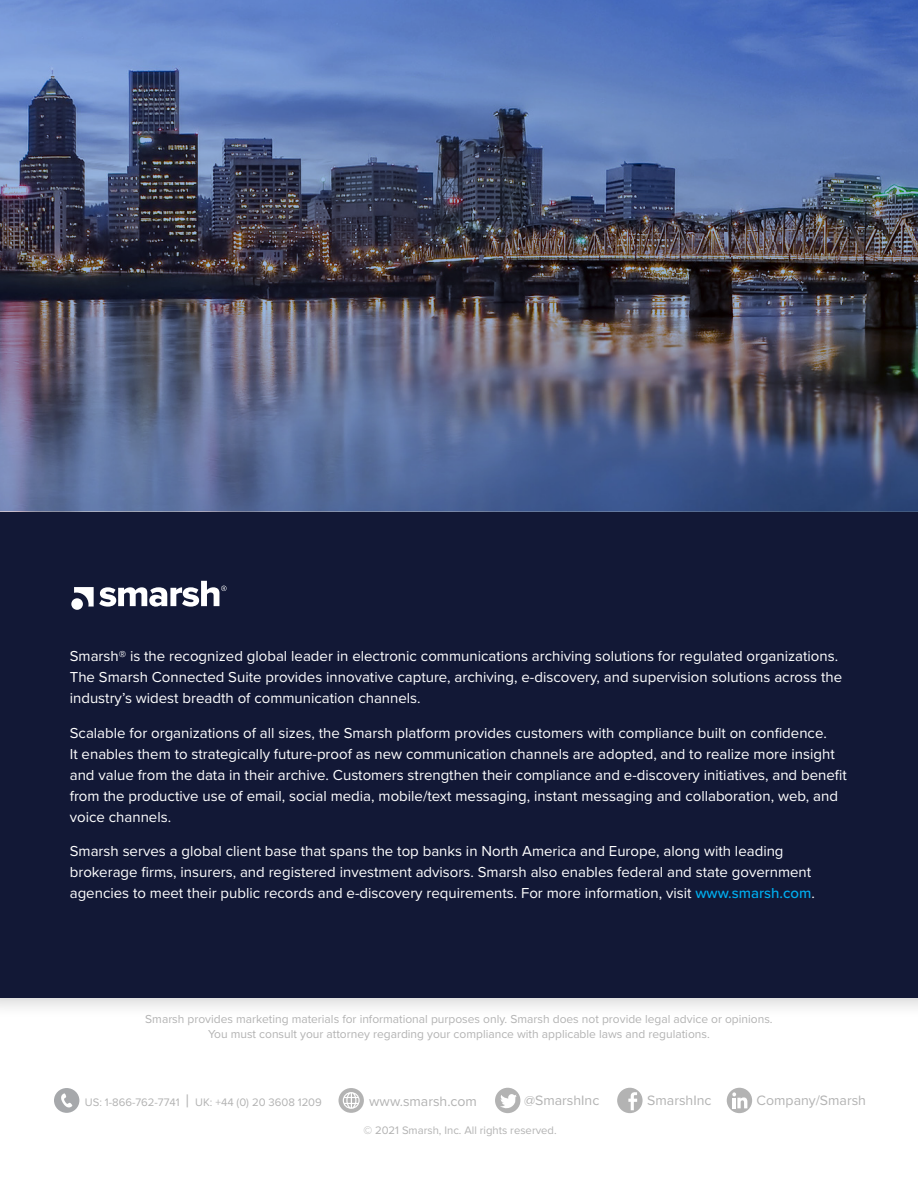
<style>
.page{position:relative;width:918px;height:1188px;background:#fff}
.page>*{position:absolute;margin:0;border:0;box-sizing:border-box;transform-origin:0 0}
.t1{font:15px/21px "Proxima Nova";color:#fff}
.t2{font:14.1px "Proxima Nova";color:#b3b3b3}
.t3{font:12px/15px "Proxima Nova";color:#b3b3b3;text-align:center}
.t4{font:11.25px "Proxima Nova";color:#b3b3b3}
.s1{font-weight:500;color:#00aeef}
.s2{font-size:18.3px}
</style>
<div class="page">
<div style="left:495px;top:1088px;width:25px;height:25px;background:#b3b3b3;border-radius:50%"></div>
<svg style="left:500px;top:1094px;width:17px;height:16px"></svg>
<div style="left:617px;top:1088px;width:26px;height:25px;background:#b3b3b3;border-radius:50%"></div>
<svg style="left:628px;top:1092px;width:9px;height:18px"></svg>
<div style="left:727px;top:1088px;width:25px;height:25px;background:#b3b3b3;border-radius:50%"></div>
<svg style="left:732px;top:1092px;width:16px;height:16px"></svg>
<div style="left:339px;top:1088px;width:25px;height:25px;background:#b3b3b3;border-radius:50%"></div>
<svg style="left:343px;top:1092px;width:17px;height:17px"></svg>
<div style="left:54px;top:1088px;width:25px;height:25px;background:#a6a8ab;border-radius:50%"></div>
<svg style="left:61px;top:1093px;width:11px;height:15px"></svg>
<div style="left:0;top:489px;width:918px;height:531px;background:#000;opacity:.25"></div>
<div style="left:0;top:512px;width:918px;height:486px;background:#121836"></div>
<svg style="left:74px;top:581px;width:153px;height:26px"></svg>
<div style="left:71px;top:598px;width:12px;height:12px;background:#fff;border-radius:50%"></div>
<img style="left:0;top:0;width:918px;height:511px">
<p class="t1" style="left:70px;top:645px;width:774px">Smarsh® is the recognized global leader in electronic communications archiving solutions for regulated organizations.<br>The Smarsh Connected Suite provides innovative capture, archiving, e-discovery, and supervision solutions across the industry’s widest breadth of communication channels.</p>
<p class="t1" style="left:70px;top:722px;width:779px">Scalable for organizations of all sizes, the Smarsh platform provides customers with compliance built on confidence.<br>It enables them to strategically future-proof as new communication channels are adopted, and to realize more insight and value from the data in their archive. Customers strengthen their compliance and e-discovery initiatives, and benefit from the productive use of email, social media, mobile/text messaging, instant messaging and collaboration, web, and voice channels.</p>
<p class="t1" style="left:70px;top:840px;width:747px">Smarsh serves a global client base that spans the top banks in North America and Europe, along with leading brokerage firms, insurers, and registered investment advisors. Smarsh also enables federal and state government agencies to meet their public records and e-discovery requirements. For more information, visit <span class="s1">www.smarsh.com</span>.</p>
<p class="t3" style="left:145px;top:1011px;width:629px">Smarsh provides marketing materials for informational purposes only. Smarsh does not provide legal advice or opinions.<br>You must consult your attorney regarding your compliance with applicable laws and regulations.</p>
<p class="t4" style="left:85px;top:1093px;width:238px">US: 1-866-762-7741 <span class="s2">|</span> UK: +44 (0) 20 3608 1209</p>
<p class="t2" style="left:369px;top:1090px;width:109px">www.smarsh.com</p>
<p class="t2" style="left:524px;top:1090px;width:77px">@SmarshInc</p>
<p class="t2" style="left:647px;top:1090px;width:66px">SmarshInc</p>
<p class="t2" style="left:757px;top:1090px;width:111px">Company/Smarsh</p>
<p class="t4" style="left:363px;top:1122px;width:195px">© 2021 Smarsh, Inc. All rights reserved.</p>
</div>
